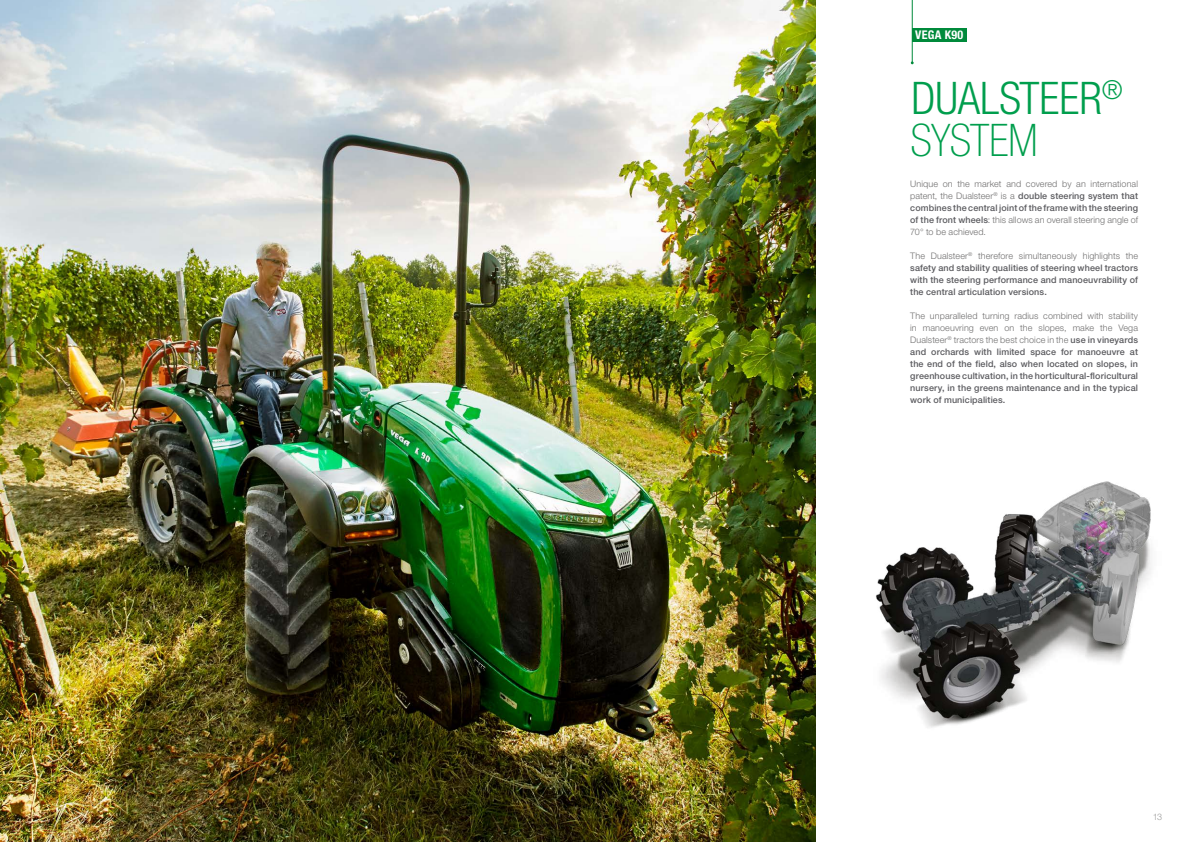
<style>
.page{position:relative;width:1191px;height:842px;background:#fff}
.page>*{position:absolute;margin:0;border:0;box-sizing:border-box;transform-origin:0 0}
.t1{font:300 condensed 45px/42px "Helvetica Neue LTW1 G";color:#009e4d}
.t2{font:700 condensed 12px "Helvetica Neue LTW1 G";letter-spacing:.02em;color:#fff}
.t3{font:500 9px/12px "Helvetica Neue LTW1 G";letter-spacing:.015em;color:#5b5b5f;text-align:justify}
.t4{font:300 9px/12px "Helvetica Neue LTW1 G";letter-spacing:.01em;color:#706f6f;text-align:justify}
.t5{font:300 9px "Helvetica Neue LT Std";color:#9d9d9c}
.s1{font-weight:100}
.s2{font-weight:500;color:#5b5b5f}
.s3{color:#5b5b5f}
.s4{font-weight:300;color:#706f6f}
</style>
<div class="page">
<img style="left:0;top:0;width:815px;height:842px">
<hr style="left:912px;top:0;width:1px;height:63px;background:#008a3b">
<div style="left:912px;top:28px;width:54px;height:13px;background:#008a3b"></div>
<img style="left:876px;top:481px;width:275px;height:247px">
<h2 class="t2" style="left:915px;top:27px;width:49px">VEGA K90</h2>
<h1 class="t1" style="left:910px;top:77px;width:214px">DUALSTEER<sup>®<br></sup><span class="s1">SYSTEM</span></h1>
<p class="t4" style="left:910px;top:178px;width:229px">Unique on the market and covered by an international patent, the Dualsteer<sup>®</sup> is a <span class="s2">double steering system that combines the central joint of the frame with the steering of the front wheels</span><span class="s3">:</span> this allows an overall steering angle of 70° to be achieved.</p>
<p class="t3" style="left:910px;top:250px;width:229px"><span class="s4">The Dualsteer</span><sup>®</sup> <span class="s4">therefore simultaneously highlights the </span>safety and stability qualities of steering wheel tractors with the steering performance and manoeuvrability of the central articulation versions.</p>
<p class="t3" style="left:910px;top:310px;width:229px"><span class="s4">The unparalleled turning radius combined with stability in manoeuvring even on the slopes, make the Vega Dualsteer</span><sup>®</sup> <span class="s4">tractors the best choice in the</span> use in vineyards and orchards with limited space for manoeuvre at the end of the field, also when located on slopes, in greenhouse cultivation, in the horticultural-floricultural nursery, in the greens maintenance and in the typical work of municipalities.</p>
<p class="t5" style="left:1152px;top:811px;width:11px">13</p>
</div>
